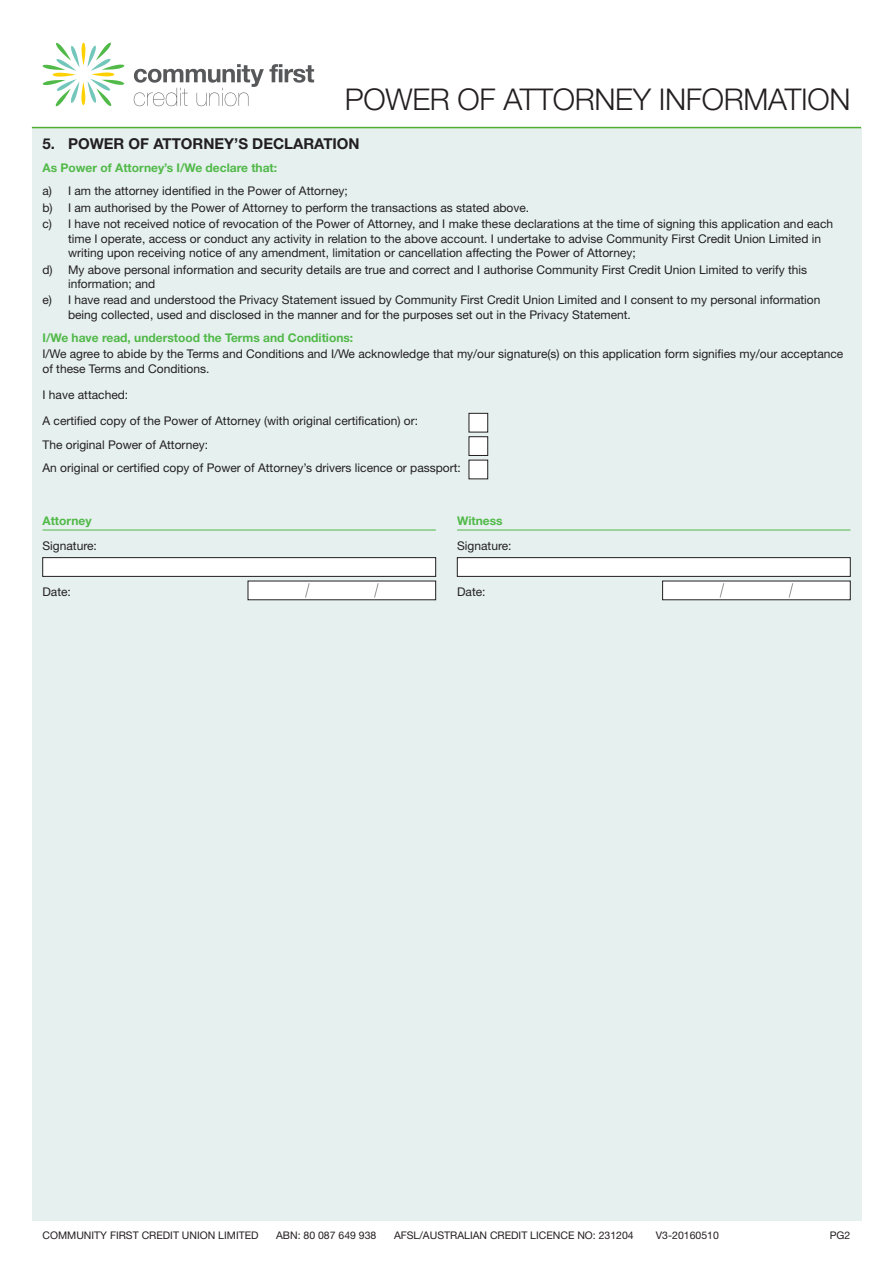
<style>
.page{position:relative;width:893px;height:1263px;background:#fff}
.page>*{position:absolute;margin:0;border:0;box-sizing:border-box;transform-origin:0 0}
.t1{font:300 30px "Helvetica Neue LT Pro";letter-spacing:-.01em;color:#231f20}
._1__Section_Header{font:700 15px "Helvetica Neue LT Pro";color:#231f20}
._2__Form_Area_Body_C{font:12px/14.4px "Helvetica Neue LT Pro";color:#231f20}
._2__Form_Area_Body_C-2{font:700 12px "Helvetica Neue LT Pro";color:#51b948}
.t2{font:10.5px "Helvetica Neue LT Pro";color:#231f20}
</style>
<div class="page">
<svg style="left:43px;top:42px;width:81px;height:65px"></svg>
<svg style="left:134px;top:64px;width:180px;height:42px"></svg>
<div style="left:32px;top:128px;width:829px;height:1092px;background:#e5f0ef"></div>
<hr style="left:32px;top:127px;width:829px;height:1px;background:#4fad2f">
<hr style="left:43px;top:530px;width:393px;height:1px;background:#51b948">
<hr style="left:457px;top:530px;width:393px;height:1px;background:#51b948">
<div style="left:43px;top:558px;width:393px;height:18px;background:#fff"></div>
<div style="left:43px;top:557px;width:393px;height:20px;border:1px solid #231f20"></div>
<div style="left:248px;top:581px;width:188px;height:19px;background:#fff"></div>
<svg style="left:305px;top:583px;width:5px;height:15px"></svg>
<svg style="left:374px;top:583px;width:5px;height:15px"></svg>
<div style="left:457px;top:558px;width:393px;height:18px;background:#fff"></div>
<div style="left:457px;top:557px;width:393px;height:20px;border:1px solid #231f20"></div>
<div style="left:663px;top:581px;width:187px;height:19px;background:#fff"></div>
<svg style="left:719px;top:583px;width:6px;height:15px"></svg>
<svg style="left:788px;top:583px;width:6px;height:15px"></svg>
<div style="left:469px;top:413px;width:19px;height:19px;background:#fff"></div>
<div style="left:469px;top:413px;width:19px;height:19px;border:1px solid #231f20"></div>
<div style="left:469px;top:437px;width:19px;height:18px;background:#fff"></div>
<div style="left:469px;top:436px;width:19px;height:20px;border:1px solid #231f20"></div>
<div style="left:469px;top:460px;width:19px;height:19px;background:#fff"></div>
<div style="left:469px;top:460px;width:19px;height:19px;border:1px solid #231f20"></div>
<p class="t1" style="left:345px;top:81px;width:507px">POWER OF ATTORNEY INFORMATION</p>
<p class="_1__Section_Header" style="left:43px;top:135px;width:319px">5. POWER OF ATTORNEY’S DECLARATION</p>
<p class="_2__Form_Area_Body_C-2" style="left:43px;top:160px;width:236px">As Power of Attorney’s I/We declare that:</p>
<p class="_2__Form_Area_Body_C" style="left:43px;top:183px;width:307px">a) I am the attorney identified in the Power of Attorney;</p>
<p class="_2__Form_Area_Body_C" style="left:43px;top:200px;width:488px">b) I am authorised by the Power of Attorney to perform the transactions as stated above.</p>
<p class="_2__Form_Area_Body_C" style="left:68px;top:216px;width:767px;text-indent:-26px">c) I have not received notice of revocation of the Power of Attorney, and I make these declarations at the time of signing this application and each time I operate, access or conduct any activity in relation to the above account. I undertake to advise Community First Credit Union Limited in writing upon receiving notice of any amendment, limitation or cancellation affecting the Power of Attorney;</p>
<p class="_2__Form_Area_Body_C" style="left:68px;top:262px;width:741px;text-indent:-26px">d) My above personal information and security details are true and correct and I authorise Community First Credit Union Limited to verify this information; and</p>
<p class="_2__Form_Area_Body_C" style="left:68px;top:293px;width:754px;text-indent:-26px">e) I have read and understood the Privacy Statement issued by Community First Credit Union Limited and I consent to my personal information being collected, used and disclosed in the manner and for the purposes set out in the Privacy Statement.</p>
<p class="_2__Form_Area_Body_C-2" style="left:43px;top:330px;width:312px">I/We have read, understood the Terms and Conditions:</p>
<p class="_2__Form_Area_Body_C" style="left:43px;top:347px;width:802px">I/We agree to abide by the Terms and Conditions and I/We acknowledge that my/our signature(s) on this application form signifies my/our acceptance of these Terms and Conditions.</p>
<p class="_2__Form_Area_Body_C" style="left:43px;top:387px;width:87px">I have attached:</p>
<p class="_2__Form_Area_Body_C" style="left:43px;top:414px;width:377px">A certified copy of the Power of Attorney (with original certification) or:</p>
<p class="_2__Form_Area_Body_C" style="left:43px;top:437px;width:167px">The original Power of Attorney:</p>
<p class="_2__Form_Area_Body_C" style="left:43px;top:460px;width:420px">An original or certified copy of Power of Attorney’s drivers licence or passport:</p>
<p class="_2__Form_Area_Body_C-2" style="left:43px;top:513px;width:51px">Attorney</p>
<p class="_2__Form_Area_Body_C" style="left:43px;top:539px;width:56px">Signature:</p>
<p class="_2__Form_Area_Body_C" style="left:43px;top:584px;width:30px">Date:</p>
<p class="_2__Form_Area_Body_C-2" style="left:457px;top:513px;width:47px">Witness</p>
<p class="_2__Form_Area_Body_C" style="left:457px;top:539px;width:56px">Signature:</p>
<p class="_2__Form_Area_Body_C" style="left:457px;top:584px;width:30px">Date:</p>
<p class="t2" style="left:43px;top:1229px;width:218px">COMMUNITY FIRST CREDIT UNION LIMITED</p>
<p class="t2" style="left:276px;top:1229px;width:102px">ABN: 80 087 649 938</p>
<p class="t2" style="left:394px;top:1229px;width:241px">AFSL/AUSTRALIAN CREDIT LICENCE NO: 231204</p>
<p class="t2" style="left:656px;top:1229px;width:65px">V3-20160510</p>
<p class="t2" style="left:830px;top:1229px;width:22px">PG2</p>
</div>
